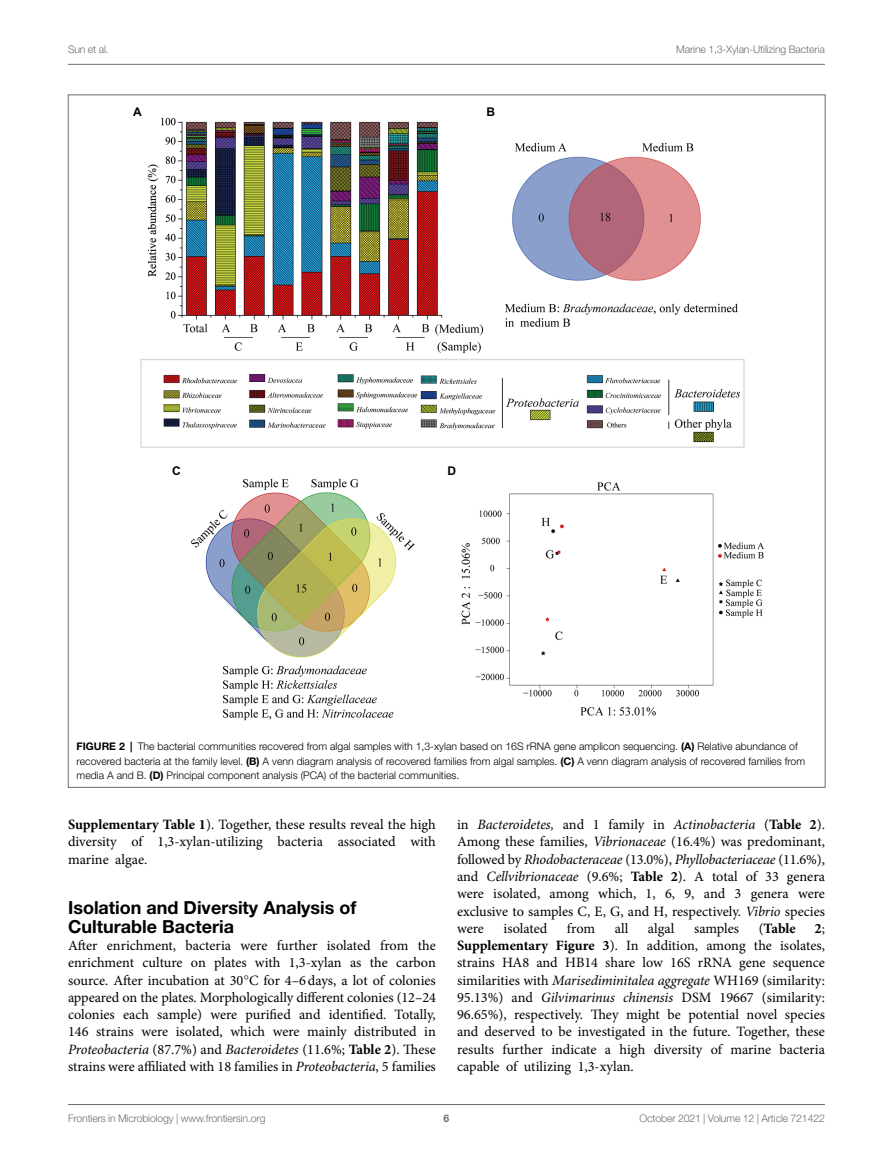
<style>
.page{position:relative;width:893px;height:1170px;background:#fff}
.page>*{position:absolute;margin:0;border:0;box-sizing:border-box;transform-origin:0 0}
.HEAD_2{font:700 18px/18.8px "Helvetica Neue LT Std";color:#000}
.TEXT_FLUSH{font:14.25px/17.2px "Minion Pro";letter-spacing:-.005em;color:#000;text-align:justify}
.TEXT{font:14.25px/17.2px "Minion Pro";color:#000;text-align:justify}
.TEXT_FLUSH-2{font:700 14.25px "Minion Pro";letter-spacing:-.005em;color:#000}
.t1{font:700 12px "Arial";color:#000}
.FIG_LEG{font:300 10.5px/14.2px "Helvetica Neue LT Std";color:#000}
.t2{font:300 10.5px "Helvetica Neue LT Std";letter-spacing:-.015em;color:#6d6e71}
.t3{font:700 10.5px "Helvetica Neue LT Std";color:#6d6e71}
.s1{font-weight:700}
.s2{font-family:"STIX General"}
.s3{font-style:italic}
.s4{font-weight:400}
</style>
<div class="page">
<hr style="left:68px;top:64px;width:757px;height:1px;background:#6d6e71">
<hr style="left:68px;top:1104px;width:757px;height:1px;background:#6d6e71">
<img style="left:140px;top:117px;width:624px;height:604px">
<p class="t2" style="left:68px;top:42px;width:42px">Sun et al.</p>
<p class="t2" style="left:676px;top:42px;width:150px">Marine 1,3-Xylan-Utilizing Bacteria</p>
<p class="t1" style="left:133px;top:103px;width:10px">A</p>
<p class="t1" style="left:486px;top:103px;width:10px">B</p>
<p class="t1" style="left:172px;top:462px;width:10px">C</p>
<p class="t1" style="left:447px;top:462px;width:10px">D</p>
<p class="FIG_LEG" style="left:77px;top:739px;width:730px"><span class="s1">FIGURE 2 |</span> The bacterial communities recovered from algal samples with 1,3-xylan based on 16S rRNA gene amplicon sequencing. <span class="s1">(A)</span> Relative abundance of recovered bacteria at the family level. <span class="s1">(B)</span> A venn diagram analysis of recovered families from algal samples. <span class="s1">(C)</span> A venn diagram analysis of recovered families from media A and B. <span class="s1">(D)</span> Principal component analysis (PCA) of the bacterial communities.</p>
<p class="TEXT" style="left:68px;top:816px;width:369px"><span class="s1">Supplementary Table 1</span>). Together, these results reveal the high diversity of 1,3-xylan-utilizing bacteria associated with marine algae.</p>
<p class="HEAD_2" style="left:68px;top:897px;width:290px">Isolation and Diversity Analysis of<br>Culturable Bacteria</p>
<p class="TEXT_FLUSH" style="left:68px;top:936px;width:369px">After enrichment, bacteria were further isolated from the enrichment culture on plates with 1,3-xylan as the carbon source. After incubation at 30<span class="s2">°</span>C for 4–6days, a lot of colonies appeared on the plates. Morphologically different colonies (12–24 colonies each sample) were purified and identified. Totally, 146 strains were isolated, which were mainly distributed in <span class="s3">Proteobacteria</span> (87.7%) and <span class="s3">Bacteroidetes</span> (11.6%; <span class="s1">Table 2</span>). These strains were affiliated with 18 families in <span class="s3">Proteobacteria</span>, 5 families</p>
<p class="TEXT_FLUSH" style="left:457px;top:816px;width:369px">in <span class="s3">Bacteroidetes,</span> and 1 family in <span class="s3">Actinobacteria</span> (<span class="s1">Table 2</span>).<br>Among these families, <span class="s3">Vibrionaceae</span> (16.4%) was predominant, followed by <span class="s3">Rhodobacteraceae</span> (13.0%), <span class="s3">Phyllobacteriaceae</span> (11.6%), and <span class="s3">Cellvibrionaceae</span> (9.6%; <span class="s1">Table 2</span>). A total of 33 genera were isolated, among which, 1, 6, 9, and 3 genera were exclusive to samples C, E, G, and H, respectively. <span class="s3">Vibrio</span> species were</p>
<p class="TEXT_FLUSH" style="left:504px;top:919px;width:45px">isolated</p>
<p class="TEXT_FLUSH" style="left:567px;top:919px;width:30px">from</p>
<p class="TEXT_FLUSH" style="left:615px;top:919px;width:15px">all</p>
<p class="TEXT_FLUSH" style="left:648px;top:919px;width:28px">algal</p>
<p class="TEXT_FLUSH" style="left:694px;top:919px;width:47px">samples</p>
<p class="TEXT_FLUSH-2" style="left:759px;top:919px;width:39px"><span class="s4">(</span>Table</p>
<p class="TEXT_FLUSH" style="left:457px;top:919px;width:369px;text-indent:357px"><span class="s1">2</span>; <span class="s1">Supplementary Figure 3</span>). In addition, among the isolates, strains HA8 and HB14 share low 16S rRNA gene sequence similarities with <span class="s3">Marisediminitalea aggregate</span> WH169 (similarity:<br>95.13%) and <span class="s3">Gilvimarinus chinensis</span> DSM 19667 (similarity:<br>96.65%), respectively. They might be potential novel species and deserved to be investigated in the future. Together, these results further indicate a high diversity of marine bacteria capable of utilizing 1,3-xylan.</p>
<p class="t2" style="left:68px;top:1111px;width:199px">Frontiers in Microbiology | www.frontiersin.org</p>
<p class="t3" style="left:444px;top:1111px;width:7px">6</p>
<p class="t2" style="left:640px;top:1111px;width:187px">October 2021 | Volume 12 | Article 721422</p>
</div>
